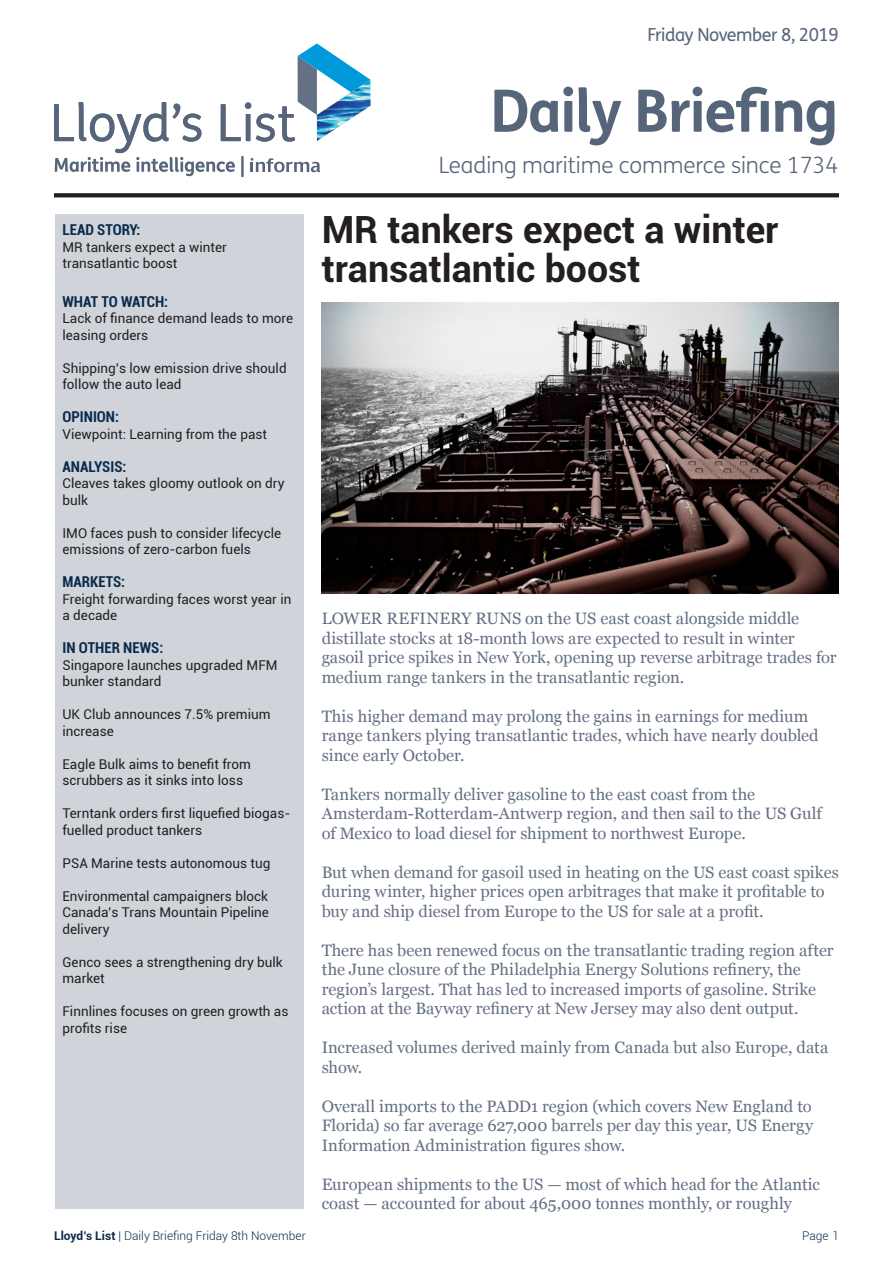
<style>
.page{position:relative;width:893px;height:1263px;background:#fff}
.page>*{position:absolute;margin:0;border:0;box-sizing:border-box;transform-origin:0 0}
.t1{font:700 58.5px "FS Me";letter-spacing:-.025em;color:#57657b}
.Headline_1{font:700 37.5px/39px "Roboto";color:#231f20}
.t2{font:300 22.5px "FS Me";letter-spacing:-.005em;color:#57657b}
.t3{font:18px "FS Me";letter-spacing:-.025em;color:#57657b}
.Body_Copy{font:16.5px/19.5px "Georgia";color:#647083}
.Contents_header{font:700 condensed 15px "Roboto";color:#0a2b4d}
.Contents_body{font:13.5px/16.5px "Roboto";color:#231f20}
.t4{font:300 12px "Roboto";color:#0a2b4d}
.s1{font-weight:700}
</style>
<div class="page">
<svg style="left:54px;top:43px;width:316px;height:134px"></svg>
<svg style="left:54px;top:193px;width:785px;height:4px;background:#2d292a"></svg>
<img style="left:321px;top:302px;width:517px;height:291px">
<div style="left:55px;top:215px;width:249px;height:994px;background:#d0d4da"></div>
<p class="t3" style="left:647px;top:22px;width:193px">Friday November 8, 2019</p>
<p class="Contents_header" style="left:63px;top:220px;width:79px">LEAD STORY:</p>
<p class="Contents_body" style="left:63px;top:238px;width:166px">MR tankers expect a winter transatlantic boost</p>
<p class="Contents_header" style="left:63px;top:291px;width:107px">WHAT TO WATCH:</p>
<p class="Contents_body" style="left:63px;top:310px;width:232px">Lack of finance demand leads to more leasing orders</p>
<p class="Contents_body" style="left:63px;top:359px;width:226px">Shipping’s low emission drive should follow the auto lead</p>
<p class="Contents_header" style="left:63px;top:406px;width:58px">OPINION:</p>
<p class="Contents_body" style="left:63px;top:425px;width:206px">Viewpoint: Learning from the past</p>
<p class="Contents_header" style="left:63px;top:456px;width:65px">ANALYSIS:</p>
<p class="Contents_body" style="left:63px;top:475px;width:224px">Cleaves takes gloomy outlook on dry bulk</p>
<p class="Contents_body" style="left:63px;top:524px;width:220px">IMO faces push to consider lifecycle emissions of zero-carbon fuels</p>
<p class="Contents_header" style="left:63px;top:571px;width:64px">MARKETS:</p>
<p class="Contents_body" style="left:63px;top:590px;width:230px">Freight forwarding faces worst year in a decade</p>
<p class="Contents_header" style="left:63px;top:637px;width:102px">IN OTHER NEWS:</p>
<p class="Contents_body" style="left:63px;top:656px;width:216px">Singapore launches upgraded MFM bunker standard</p>
<p class="Contents_body" style="left:63px;top:706px;width:210px">UK Club announces 7.5% premium increase</p>
<p class="Contents_body" style="left:63px;top:755px;width:190px">Eagle Bulk aims to benefit from scrubbers as it sinks into loss</p>
<p class="Contents_body" style="left:63px;top:805px;width:229px">Terntank orders first liquefied biogas&shy;fuelled product tankers</p>
<p class="Contents_body" style="left:63px;top:854px;width:209px">PSA Marine tests autonomous tug</p>
<p class="Contents_body" style="left:63px;top:887px;width:208px;text-align:justify">Environmental campaigners block Canada’s Trans Mountain Pipeline delivery</p>
<p class="Contents_body" style="left:63px;top:953px;width:222px">Genco sees a strengthening dry bulk market</p>
<p class="Contents_body" style="left:63px;top:1003px;width:227px">Finnlines focuses on green growth as profits rise</p>
<p class="t1" style="left:490px;top:66px;width:350px">Daily Briefing</p>
<p class="t2" style="left:439px;top:150px;width:401px">Leading maritime commerce since 1734</p>
<p class="Headline_1" style="left:322px;top:209px;width:458px">MR tankers expect a winter transatlantic boost</p>
<p class="Body_Copy" style="left:322px;top:608px;width:516px">LOWER REFINERY RUNS on the US east coast alongside middle distillate stocks at 18-month lows are expected to result in winter gasoil price spikes in New York, opening up reverse arbitrage trades for medium range tankers in the transatlantic region.</p>
<p class="Body_Copy" style="left:322px;top:706px;width:499px">This higher demand may prolong the gains in earnings for medium range tankers plying transatlantic trades, which have nearly doubled since early October.</p>
<p class="Body_Copy" style="left:322px;top:784px;width:502px">Tankers normally deliver gasoline to the east coast from the<br>Amsterdam-Rotterdam-Antwerp region, and then sail to the US Gulf of Mexico to load diesel for shipment to northwest Europe.</p>
<p class="Body_Copy" style="left:322px;top:862px;width:519px">But when demand for gasoil used in heating on the US east coast spikes during winter, higher prices open arbitrages that make it profitable to buy and ship diesel from Europe to the US for sale at a profit.</p>
<p class="Body_Copy" style="left:322px;top:940px;width:513px">There has been renewed focus on the transatlantic trading region after the June closure of the Philadelphia Energy Solutions refinery, the region’s largest. That has led to increased imports of gasoline. Strike action at the Bayway refinery at New Jersey may also dent output.</p>
<p class="Body_Copy" style="left:322px;top:1037px;width:508px">Increased volumes derived mainly from Canada but also Europe, data show.</p>
<p class="Body_Copy" style="left:322px;top:1096px;width:493px;text-align:justify">Overall imports to the PADD1 region (which covers New England to Florida) so far average 627,000 barrels per day this year, US Energy Information Administration figures show.</p>
<p class="Body_Copy" style="left:322px;top:1174px;width:500px">European shipments to the US — most of which head for the Atlantic coast — accounted for about 465,000 tonnes monthly, or roughly</p>
<p class="t4" style="left:54px;top:1228px;width:253px"><span class="s1">Lloyd’s List</span> | Daily Briefing Friday 8th November</p>
<p class="t4" style="left:802px;top:1228px;width:38px">Page 1</p>
</div>
